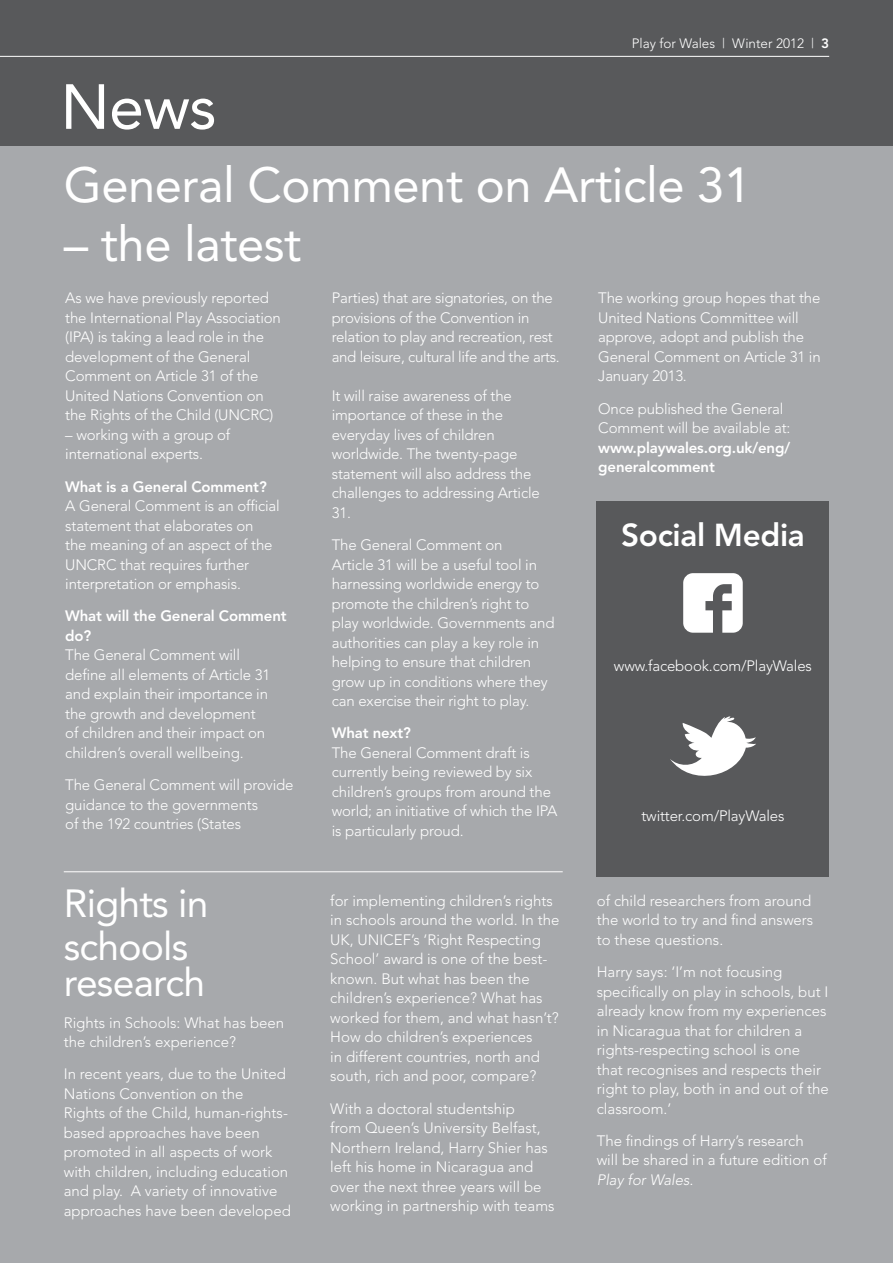
<style>
.page{position:relative;width:893px;height:1263px;background:#a7a9ac}
.page>*{position:absolute;margin:0;border:0;box-sizing:border-box;transform-origin:0 0}
.t1{font:63px "Avenir";color:#fff}
.t2{font:48.9px "Avenir";letter-spacing:-.01em;color:#fff}
.t3{font:39px/43.5px "Avenir";letter-spacing:-.02em;color:#fff}
.t4{font:800 31.5px "Avenir";letter-spacing:-.01em;color:#fff}
.t5{font:300 15px/19.5px "Avenir";letter-spacing:-.01em;color:#fff}
.t6{font:800 15px/19.5px "Avenir";letter-spacing:-.01em;color:#fff}
.t7{font:italic 300 15px "Avenir";color:#fff}
.t8{font:300 13.5px "Avenir";color:#fff}
.s1{font-weight:800}
</style>
<div class="page">
<div style="left:0;top:0;width:893px;height:146px;background:#58595b"></div>
<hr style="left:0;top:56px;width:829px;height:1px;background:#fff">
<hr style="left:64px;top:871px;width:499px;height:1px;background:#fff">
<div style="left:597px;top:502px;width:232px;height:375px;background:#58595b"></div>
<svg style="left:670px;top:716px;width:86px;height:60px"></svg>
<svg style="left:683px;top:573px;width:60px;height:60px"></svg>
<h1 class="t1" style="left:61px;top:70px;width:157px">News</h1>
<p class="t8" style="left:632px;top:35px;width:199px">Play for Wales | Winter 2012 | <span class="s1">3</span></p>
<h2 class="t2" style="left:64px;top:157px;width:689px">General Comment on Article 31</h2>
<h2 class="t2" style="left:64px;top:215px;width:239px">– the latest</h2>
<p class="t5" style="left:65px;top:288px;width:217px">As we have previously reported the International Play Association (IPA) is taking a lead role in the development of the General<br>Comment on Article 31 of the<br>United Nations Convention on the Rights of the Child (UNCRC)</p>
<p class="t5" style="left:65px;top:425px;width:167px">– working with a group of international experts.</p>
<p class="t6" style="left:65px;top:477px;width:203px">What is a General Comment?</p>
<p class="t5" style="left:65px;top:496px;width:216px">A General Comment is an official statement that elaborates on<br>the meaning of an aspect of the<br>UNCRC that requires further interpretation or emphasis.</p>
<p class="t6" style="left:65px;top:606px;width:223px">What will the General Comment do?</p>
<p class="t5" style="left:65px;top:645px;width:206px">The General Comment will define all elements of Article 31 and explain their importance in the growth and development of children and their impact on children’s overall wellbeing.</p>
<p class="t5" style="left:65px;top:775px;width:230px">The General Comment will provide guidance to the governments<br>of the 192 countries (States</p>
<h3 class="t3" style="left:64px;top:882px;width:146px">Rights in schools</h3>
<h3 class="t3" style="left:64px;top:961px;width:143px">research</h3>
<p class="t5" style="left:64px;top:1013px;width:222px">Rights in Schools: What has been the children’s experience?</p>
<p class="t5" style="left:64px;top:1064px;width:229px">In recent years, due to the United<br>Nations Convention on the<br>Rights of the Child, human-rights&shy;based approaches have been promoted in all aspects of work with children, including education and play. A variety of innovative approaches have been developed</p>
<p class="t5" style="left:332px;top:288px;width:230px">Parties) that are signatories, on the provisions of the Convention in relation to play and recreation, rest and leisure, cultural life and the arts.</p>
<p class="t5" style="left:332px;top:386px;width:210px">It will raise awareness of the importance of these in the everyday lives of children worldwide. The twenty-page statement will also address the challenges to addressing Article<br>31.</p>
<p class="t5" style="left:332px;top:535px;width:224px">The General Comment on<br>Article 31 will be a useful tool in harnessing worldwide energy to promote the children’s right to play worldwide. Governments and authorities can play a key role in helping to ensure that children grow up in conditions where they can exercise their right to play.</p>
<p class="t6" style="left:332px;top:723px;width:81px">What next?</p>
<p class="t5" style="left:332px;top:743px;width:227px">The General Comment draft is currently being reviewed by six children’s groups from around the world; an initiative of which the IPA is particularly proud.</p>
<p class="t5" style="left:330px;top:891px;width:231px">for implementing children’s rights in schools around the world. In the<br>UK, UNICEF’s ‘Right Respecting<br>School’ award is one of the best&shy;known. But what has been the children’s experience? What has worked for them, and what hasn’t?<br>How do children’s experiences<br>in different countries, north and south, rich and poor, compare?</p>
<p class="t5" style="left:330px;top:1099px;width:226px">With a doctoral studentship<br>from Queen’s University Belfast,<br>Northern Ireland, Harry Shier has left his home in Nicaragua and over the next three years will be working in partnership with teams</p>
<p class="t5" style="left:598px;top:288px;width:224px">The working group hopes that the<br>United Nations Committee will approve, adopt and publish the<br>General Comment on Article 31 in<br>January 2013.</p>
<p class="t5" style="left:598px;top:399px;width:194px">Once published the General<br>Comment will be available at:</p>
<p class="t6" style="left:598px;top:438px;width:193px">www.playwales.org.uk/eng/ generalcomment</p>
<h3 class="t4" style="left:621px;top:517px;width:185px">Social Media</h3>
<p class="t5" style="left:614px;top:656px;width:199px">www.facebook.com/PlayWales</p>
<p class="t5" style="left:641px;top:806px;width:145px">twitter.com/PlayWales</p>
<p class="t5" style="left:597px;top:891px;width:218px">of child researchers from around the world to try and find answers to these questions.</p>
<p class="t5" style="left:597px;top:962px;width:234px">Harry says: ‘I’m not focusing specifically on play in schools, but I already know from my experiences in Nicaragua that for children a rights-respecting school is one that recognises and respects their right to play, both in and out of the classroom.’</p>
<p class="t5" style="left:597px;top:1131px;width:232px">The findings of Harry’s research will be shared in a future edition of</p>
<p class="t7" style="left:597px;top:1171px;width:98px">Play for Wales.</p>
</div>
